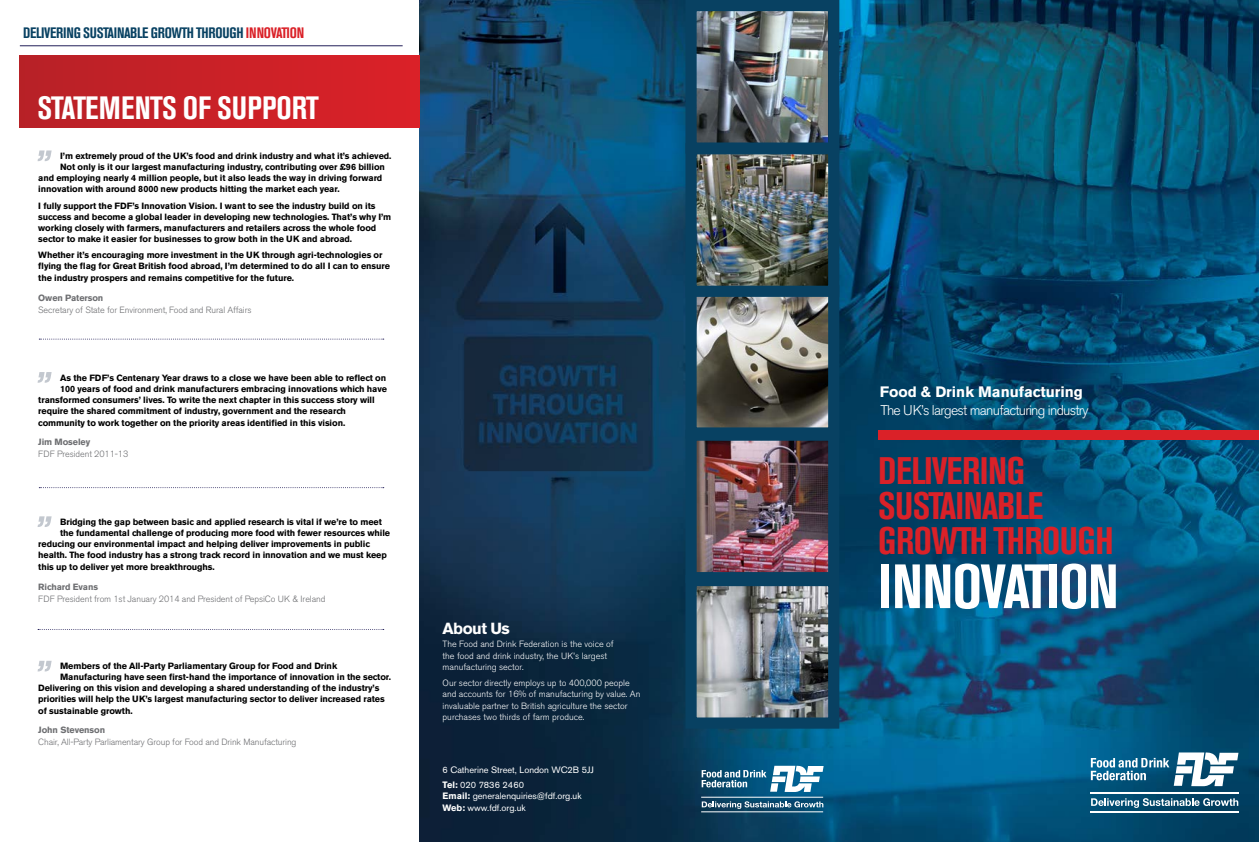
<style>
.page{position:relative;width:1259px;height:842px;background:#fff}
.page>*{position:absolute;margin:0;border:0;box-sizing:border-box;transform-origin:0 0}
.t1{font:700 condensed 61.8px "Akzidenz Grotesk BE";letter-spacing:-.015em;color:#fff}
.t2{font:700 condensed 38px/35px "Akzidenz Grotesk BE";letter-spacing:-.015em;color:#da2128}
.t3{font:700 condensed 32px "Akzidenz Grotesk BE";letter-spacing:-.01em;color:#fff}
.t4{font:700 16px "Akzidenz Grotesk BE";letter-spacing:-.03em;color:#fff}
.t5{font:700 condensed 15px "Akzidenz Grotesk BE";letter-spacing:-.015em;color:#084162}
.t6{font:700 15px "Akzidenz Grotesk BE";color:#fff}
.t7{font:300 14px "Akzidenz Grotesk BE";letter-spacing:-.05em;color:#fff}
.t8{font:9.2px/15.6px "Akzidenz Grotesk BE";color:#fff}
.t9{font:700 9px/11px "Akzidenz Grotesk BE";letter-spacing:-.01em;color:#000}
.t10{font:300 9px/11.5px "Akzidenz Grotesk BE";color:#fff}
.t11{font:300 9px "Akzidenz Grotesk BE";letter-spacing:-.01em;color:#6d6e71}
.t12{font:700 9px "Akzidenz Grotesk BE";letter-spacing:-.01em;color:#6d6e71}
.s1{color:#da2128}
.s2{font-weight:700}
</style>
<div class="page">
<img style="left:420px;top:0;width:839px;height:842px">
<img style="left:697px;top:12px;width:130px;height:130px">
<div style="left:685px;top:0;width:154px;height:154px;border:11px solid #084162"></div>
<img style="left:697px;top:155px;width:130px;height:272px">
<div style="left:685px;top:285px;width:154px;height:154px;border:11px solid #084162"></div>
<div style="left:685px;top:143px;width:154px;height:154px;border:11px solid #084162"></div>
<img style="left:697px;top:587px;width:130px;height:130px">
<div style="left:685px;top:575px;width:154px;height:154px;border:11px solid #084162"></div>
<img style="left:697px;top:442px;width:130px;height:129px">
<div style="left:685px;top:430px;width:154px;height:153px;border:11px solid #084162"></div>
<svg style="left:701px;top:765px;width:122px;height:27px"></svg>
<hr style="left:701px;top:797px;width:122px;height:1px;background:#fff">
<hr style="left:701px;top:811px;width:122px;height:1px;background:#fff">
<svg style="left:702px;top:801px;width:121px;height:8px"></svg>
<hr style="left:20px;top:46px;width:383px;height:1px;background:#231f59">
<div style="left:20px;top:56px;width:400px;height:72px;background:linear-gradient(to right,#b82127,#db2128)"></div>
<svg style="left:39px;top:339px;width:345px;height:1px"></svg>
<svg style="left:39px;top:487px;width:345px;height:1px"></svg>
<svg style="left:38px;top:629px;width:346px;height:1px"></svg>
<hr style="left:1090px;top:792px;width:148px;height:1px;background:#fff">
<hr style="left:1090px;top:811px;width:148px;height:1px;background:#fff">
<svg style="left:1091px;top:752px;width:147px;height:34px"></svg>
<svg style="left:1091px;top:798px;width:147px;height:10px"></svg>
<div style="left:878px;top:430px;width:381px;height:10px;background:#da2128"></div>
<svg style="left:38px;top:150px;width:14px;height:11px"></svg>
<svg style="left:38px;top:372px;width:14px;height:11px"></svg>
<svg style="left:38px;top:516px;width:14px;height:11px"></svg>
<svg style="left:38px;top:661px;width:14px;height:10px"></svg>
<h3 class="t5" style="left:23px;top:24px;width:283px">DELIVERING SUSTAINABLE GROWTH THROUGH <span class="s1">INNOVATION</span></h3>
<h3 class="t3" style="left:38px;top:90px;width:283px">STATEMENTS OF SUPPORT</h3>
<p class="t9" style="left:60px;top:150px;width:333px">I’m extremely proud of the UK’s food and drink industry and what it’s achieved.</p>
<p class="t9" style="left:60px;top:161px;width:326px">Not only is it our largest manufacturing industry, contributing over £96 billion</p>
<p class="t9" style="left:38px;top:172px;width:345px">and employing nearly 4 million people, but it also leads the way in driving forward</p>
<p class="t9" style="left:38px;top:183px;width:303px">innovation with around 8000 new products hitting the market each year.</p>
<p class="t9" style="left:38px;top:200px;width:354px">I fully support the FDF’s Innovation Vision. I want to see the industry build on its success and become a global leader in developing new technologies. That’s why I’m working closely with farmers, manufacturers and retailers across the whole food sector to make it easier for businesses to grow both in the UK and abroad.</p>
<p class="t9" style="left:38px;top:250px;width:353px">Whether it’s encouraging more investment in the UK through agri-technologies or flying the flag for Great British food abroad, I’m determined to do all I can to ensure</p>
<p class="t9" style="left:38px;top:273px;width:257px">the industry prospers and remains competitive for the future.</p>
<p class="t12" style="left:38px;top:293px;width:67px">Owen Paterson</p>
<p class="t11" style="left:38px;top:305px;width:215px">Secretary of State for Environment, Food and Rural Affairs</p>
<p class="t9" style="left:60px;top:372px;width:327px">As the FDF’s Centenary Year draws to a close we have been able to reflect on</p>
<p class="t9" style="left:60px;top:383px;width:328px">100 years of food and drink manufacturers embracing innovations which have</p>
<p class="t9" style="left:38px;top:394px;width:338px">transformed consumers’ lives. To write the next chapter in this success story will</p>
<p class="t9" style="left:38px;top:405px;width:309px">require the shared commitment of industry, government and the research</p>
<p class="t9" style="left:38px;top:417px;width:308px">community to work together on the priority areas identified in this vision.</p>
<p class="t12" style="left:38px;top:437px;width:53px">Jim Moseley</p>
<p class="t11" style="left:38px;top:449px;width:92px">FDF President 2011-13</p>
<p class="t9" style="left:60px;top:516px;width:323px">Bridging the gap between basic and applied research is vital if we’re to meet</p>
<p class="t9" style="left:60px;top:527px;width:331px">the fundamental challenge of producing more food with fewer resources while</p>
<p class="t9" style="left:38px;top:538px;width:333px">reducing our environmental impact and helping deliver improvements in public</p>
<p class="t9" style="left:38px;top:549px;width:350px">health. The food industry has a strong track record in innovation and we must keep</p>
<p class="t9" style="left:38px;top:561px;width:178px">this up to deliver yet more breakthroughs.</p>
<p class="t12" style="left:38px;top:581px;width:61px">Richard Evans</p>
<p class="t11" style="left:38px;top:593px;width:289px">FDF President from 1st January 2014 and President of PepsiCo UK &amp; Ireland</p>
<p class="t9" style="left:60px;top:661px;width:279px">Members of the All-Party Parliamentary Group for Food and Drink</p>
<p class="t9" style="left:60px;top:672px;width:332px">Manufacturing have seen first-hand the importance of innovation in the sector.</p>
<p class="t9" style="left:38px;top:683px;width:342px">Delivering on this vision and developing a shared understanding of the industry’s</p>
<p class="t9" style="left:38px;top:694px;width:348px">priorities will help the UK’s largest manufacturing sector to deliver increased rates</p>
<p class="t9" style="left:38px;top:706px;width:96px">of sustainable growth.</p>
<p class="t12" style="left:38px;top:725px;width:68px">John Stevenson</p>
<p class="t11" style="left:38px;top:737px;width:260px">Chair, All-Party Parliamentary Group for Food and Drink Manufacturing</p>
<h3 class="t4" style="left:442px;top:619px;width:69px">About Us</h3>
<p class="t10" style="left:442px;top:638px;width:173px">The Food and Drink Federation is the voice of the food and drink industry, the UK’s largest manufacturing sector.</p>
<p class="t10" style="left:442px;top:677px;width:199px">Our sector directly employs up to 400,000 people and accounts for 16% of manufacturing by value. An invaluable partner to British agriculture the sector purchases two thirds of farm produce.</p>
<p class="t8" style="left:442px;top:762px;width:153px">6 Catherine Street, London WC2B 5JJ<br><span class="s2">Tel:</span> 020 7836 2460</p>
<p class="t8" style="left:442px;top:791px;width:140px;line-height:11.2px"><span class="s2">Email:</span> generalenquiries@fdf.org.uk<br><span class="s2">Web:</span> www.fdf.org.uk</p>
<h3 class="t6" style="left:880px;top:383px;width:204px">Food &amp; Drink Manufacturing</h3>
<h3 class="t7" style="left:880px;top:402px;width:210px">The UK’s largest manufacturing industry</h3>
<h2 class="t2" style="left:878px;top:454px;width:237px">DELIVERING<br>SUSTAINABLE<br>GROWTH THROUGH</h2>
<h1 class="t1" style="left:878px;top:551px;width:242px">INNOVATION</h1>
</div>
